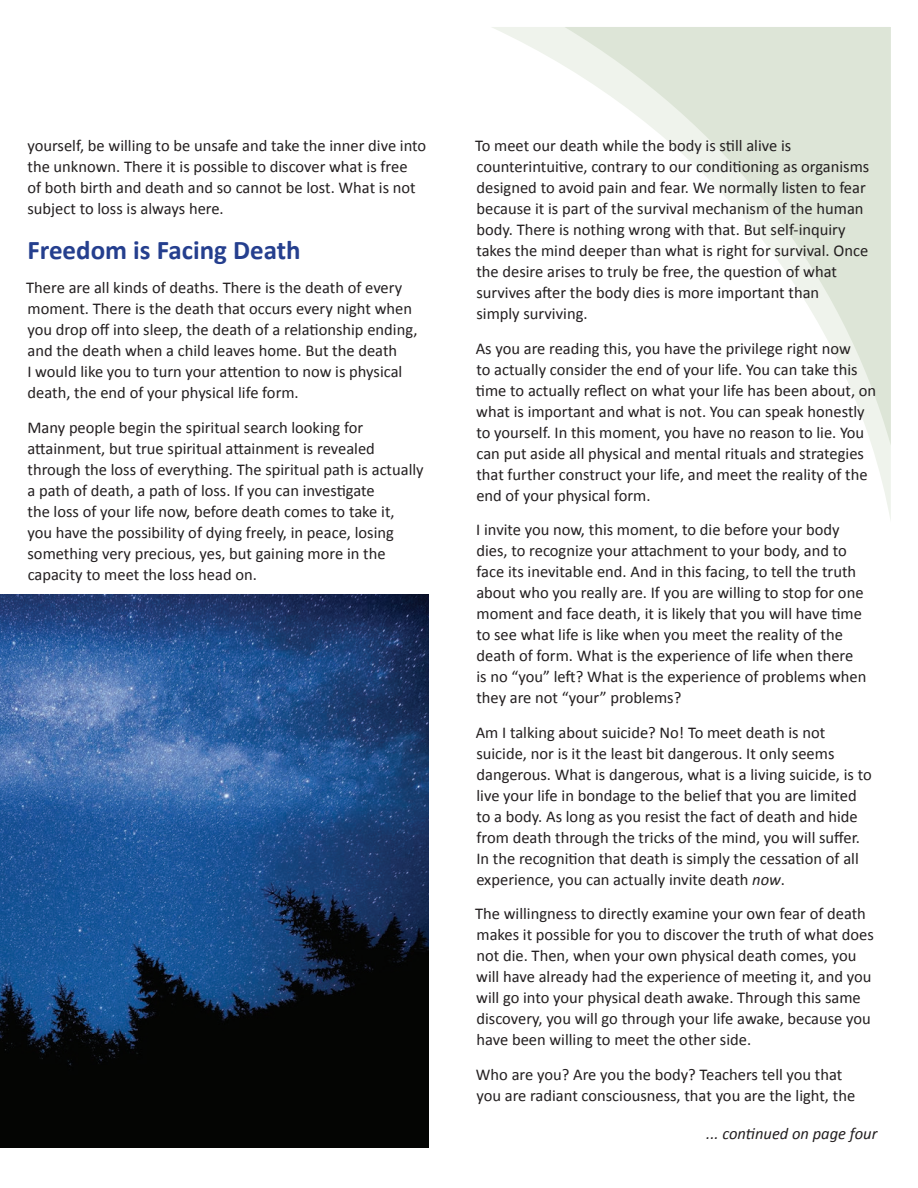
<style>
.page{position:relative;width:918px;height:1188px;background:#fff}
.page>*{position:absolute;margin:0;border:0;box-sizing:border-box;transform-origin:0 0}
.t1{font:700 27px "Calibri";color:#253f8e}
.t2{font:16.5px/21px "Calibri";color:#231f20}
.t3{font:italic 16.5px "Calibri";color:#231f20}
.s1{font-style:italic}
</style>
<div class="page">
<svg style="left:492px;top:27px;width:399px;height:493px"></svg>
<svg style="left:565px;top:27px;width:326px;height:419px"></svg>
<img style="left:0;top:594px;width:429px;height:554px">
<p class="t2" style="left:27px;top:135px;width:400px">yourself, be willing to be unsafe and take the inner dive into the unknown. There it is possible to discover what is free<br>of both birth and death and so cannot be lost. What is not subject to loss is always here.</p>
<h1 class="t1" style="left:27px;top:233px;width:275px">Freedom is Facing Death</h1>
<p class="t2" style="left:26px;top:277px;width:393px">There are all kinds of deaths. There is the death of every moment. There is the death that occurs every night when you drop off into sleep, the death of a relationship ending, and the death when a child leaves home. But the death<br>I would like you to turn your attention to now is physical death, the end of your physical life form.</p>
<p class="t2" style="left:27px;top:417px;width:398px">Many people begin the spiritual search looking for attainment, but true spiritual attainment is revealed through the loss of everything. The spiritual path is actually a path of death, a path of loss. If you can investigate<br>the loss of your life now, before death comes to take it,<br>you have the possibility of dying freely, in peace, losing something very precious, yes, but gaining more in the capacity to meet the loss head on.</p>
<p class="t2" style="left:475px;top:135px;width:396px">To meet our death while the body is still alive is counterintuitive, contrary to our conditioning as organisms designed to avoid pain and fear. We normally listen to fear because it is part of the survival mechanism of the human body. There is nothing wrong with that. But self-inquiry takes the mind deeper than what is right for survival. Once the desire arises to truly be free, the question of what survives after the body dies is more important than<br>simply surviving.</p>
<p class="t2" style="left:476px;top:337px;width:402px">As you are reading this, you have the privilege right now<br>to actually consider the end of your life. You can take this time to actually reflect on what your life has been about, on what is important and what is not. You can speak honestly to yourself. In this moment, you have no reason to lie. You can put aside all physical and mental rituals and strategies that further construct your life, and meet the reality of the end of your physical form.</p>
<p class="t2" style="left:476px;top:519px;width:392px">I invite you now, this moment, to die before your body dies, to recognize your attachment to your body, and to face its inevitable end. And in this facing, to tell the truth about who you really are. If you are willing to stop for one moment and face death, it is likely that you will have time to see what life is like when you meet the reality of the death of form. What is the experience of life when there is no “you” left? What is the experience of problems when they are not “your” problems?</p>
<p class="t2" style="left:476px;top:721px;width:398px">Am I talking about suicide? No! To meet death is not suicide, nor is it the least bit dangerous. It only seems dangerous. What is dangerous, what is a living suicide, is to live your life in bondage to the belief that you are limited to a body. As long as you resist the fact of death and hide from death through the tricks of the mind, you will suffer.<br>In the recognition that death is simply the cessation of all experience, you can actually invite death <span class="s1">now</span>.</p>
<p class="t2" style="left:475px;top:903px;width:400px">The willingness to directly examine your own fear of death makes it possible for you to discover the truth of what does not die. Then, when your own physical death comes, you will have already had the experience of meeting it, and you will go into your physical death awake. Through this same discovery, you will go through your life awake, because you have been willing to meet the other side.</p>
<p class="t2" style="left:476px;top:1064px;width:381px">Who are you? Are you the body? Teachers tell you that you are radiant consciousness, that you are the light, the</p>
<p class="t3" style="left:706px;top:1124px;width:173px">... continued on page four</p>
</div>
